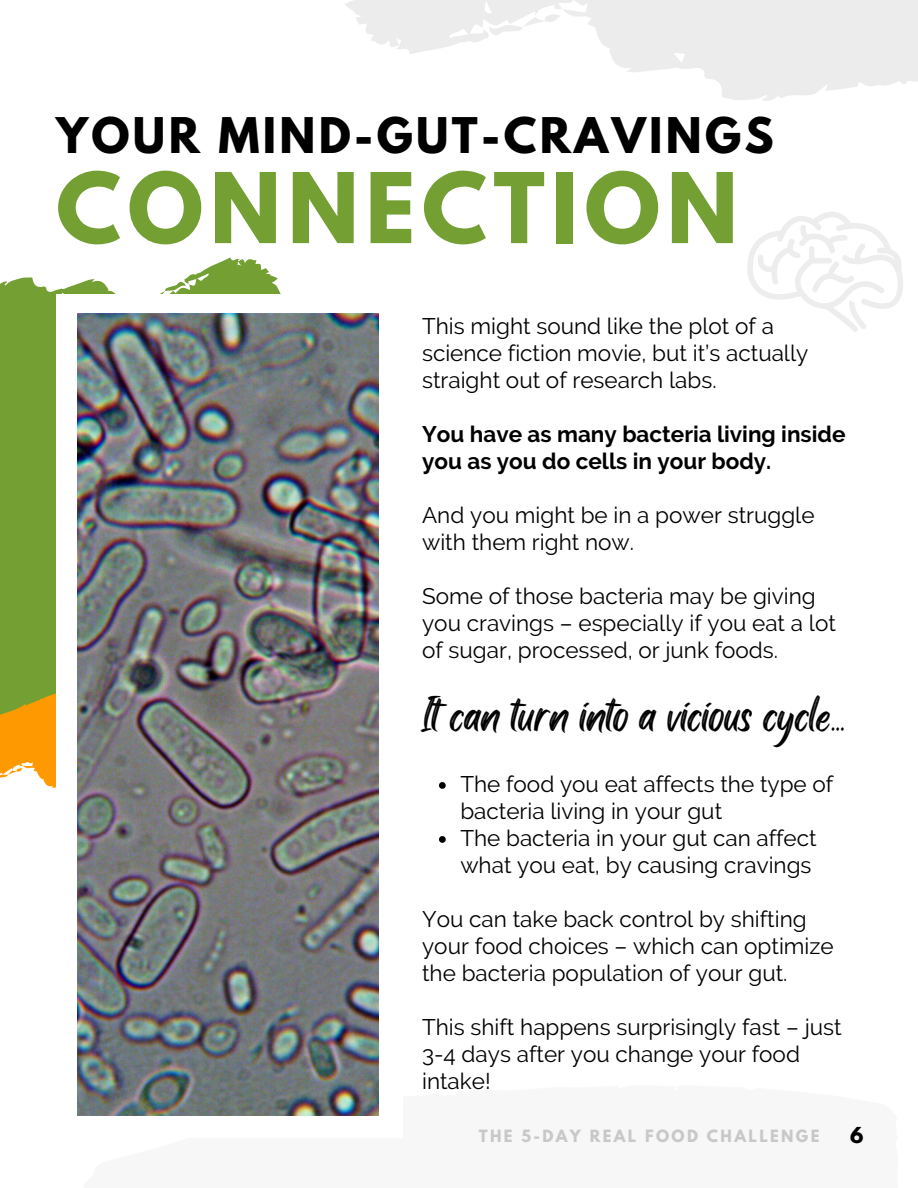
<style>
.page{position:relative;width:918px;height:1188px;background:#fff}
.page>*{position:absolute;margin:0;border:0;box-sizing:border-box;transform-origin:0 0}
.t1{font:700 86.25px "League Spartan";letter-spacing:.075em;color:#739f33}
.t2{font:43.5px "Black Bones";color:#000}
.t3{font:700 43.5px "League Spartan";letter-spacing:.075em;color:#000}
.t4{font:22.5px/27px "Raleway";color:#000}
.t5{font:700 22.5px/27px "Raleway";color:#000}
.t6{font:700 19.5px "League Spartan";color:#000}
.t7{font:700 15px "League Spartan";letter-spacing:.155em;color:#c8c8c8}
</style>
<div class="page">
<svg style="left:345px;top:0;width:573px;height:101px;fill:#ececec"></svg>
<svg style="left:389px;top:35px;width:11px;height:13px"></svg>
<svg style="left:489px;top:14px;width:72px;height:23px"></svg>
<svg style="left:0;top:257px;width:281px;height:529px;fill:#739f33"></svg>
<svg style="left:237px;top:259px;width:9px;height:9px"></svg>
<svg style="left:142px;top:280px;width:44px;height:14px"></svg>
<div style="left:56px;top:294px;width:347px;height:843px;background:#fff"></div>
<img style="left:77px;top:313px;width:302px;height:803px">
<svg style="left:747px;top:212px;width:156px;height:120px"></svg>
<svg style="left:439px;top:782px;width:7px;height:7px"></svg>
<svg style="left:439px;top:836px;width:7px;height:7px"></svg>
<h2 class="t3" style="left:56px;top:114px;width:719px">YOUR MIND-GUT-CRAVINGS</h2>
<h1 class="t1" style="left:56px;top:165px;width:683px">CONNECTION</h1>
<p class="t4" style="left:422px;top:313px;width:388px">This might sound like the plot of a science fiction movie, but it’s actually straight out of research labs.</p>
<p class="t5" style="left:422px;top:421px;width:425px">You have as many bacteria living inside you as you do cells in your body.</p>
<p class="t4" style="left:422px;top:502px;width:394px">And you might be in a power struggle with them right now.</p>
<p class="t4" style="left:422px;top:583px;width:415px">Some of those bacteria may be giving you cravings – especially if you eat a lot of sugar, processed, or junk foods.</p>
<h2 class="t2" style="left:422px;top:685px;width:424px">It can turn into a vicious cycle .</h2>
<p class="t4" style="left:460px;top:771px;width:375px">The food you eat affects the type of bacteria living in your gut<br>The bacteria in your gut can affect what you eat, by causing cravings</p>
<p class="t4" style="left:422px;top:906px;width:413px">You can take back control by shifting your food choices – which can optimize the bacteria population of your gut.</p>
<p class="t4" style="left:422px;top:1014px;width:421px">This shift happens surprisingly fast – just<br>3-4 days after you change your food intake!</p>
<p class="t7" style="left:479px;top:1128px;width:342px">THE 5-DAY REAL FOOD CHALLENGE</p>
<p class="t6" style="left:850px;top:1125px;width:15px">6</p>
</div>
